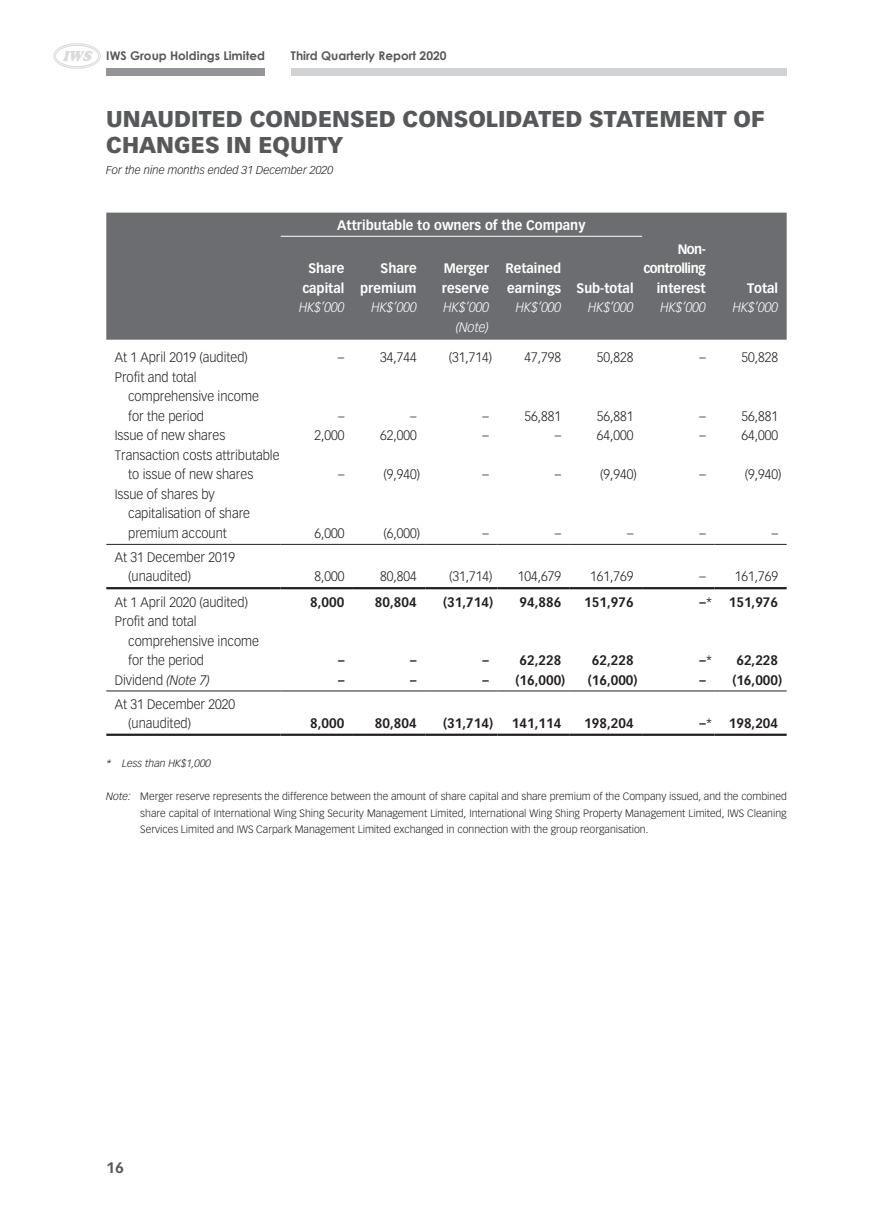
<style>
.page{position:relative;width:893px;height:1212px;background:#fff}
.page>*{position:absolute;margin:0;border:0;box-sizing:border-box;transform-origin:0 0}
.t1{font:900 22.5px/25.5px "Vectora LT Std";color:#57585a}
.t2{font:700 15px "Vectora LT Std";color:#57585a}
.t3{font:300 13.5px/19.5px "Vectora LT Std";color:#231f20;scale:.95 1}
.t4{font:700 13.5px "Vectora LT Std";color:#231f20;scale:.95 1}
.t5{font:700 13.5px "Vectora LT Std";color:#fff;scale:.95 1}
.t6{font:italic 300 13.5px "Vectora LT Std";color:#fff;scale:.95 1}
.t7{font:700 13.5px/19.5px "Vectora LT Std";letter-spacing:-.04em;color:#fff;text-align:right;scale:.95 1}
.t8{font:700 12px "Century Gothic";color:#57585a}
.t9{font:italic 300 11.25px "Vectora LT Std";color:#231f20}
.t10{font:300 10.5px/16.5px "Vectora LT Std";color:#231f20;text-align:justify}
.t11{font:italic 300 10.5px "Vectora LT Std";color:#231f20}
.s1{font-weight:300}
.s2{font-style:italic}
</style>
<div class="page">
<div style="left:106px;top:68px;width:158px;height:7px;background:#939598"></div>
<div style="left:291px;top:68px;width:496px;height:7px;background:#d1d2d4"></div>
<img style="left:53px;top:43px;width:48px;height:26px">
<div style="left:106px;top:213px;width:681px;height:127px;background:#6c6d70"></div>
<hr style="left:281px;top:236px;width:361px;height:1px;background:#fff">
<hr style="left:106px;top:544px;width:175px;height:1px;background:#231f20">
<hr style="left:281px;top:544px;width:72px;height:1px;background:#231f20">
<hr style="left:353px;top:544px;width:72px;height:1px;background:#231f20">
<hr style="left:425px;top:544px;width:72px;height:1px;background:#231f20">
<hr style="left:497px;top:544px;width:73px;height:1px;background:#231f20">
<hr style="left:570px;top:544px;width:72px;height:1px;background:#231f20">
<hr style="left:642px;top:544px;width:72px;height:1px;background:#231f20">
<hr style="left:714px;top:544px;width:73px;height:1px;background:#231f20">
<hr style="left:106px;top:587px;width:175px;height:2px;background:#231f20">
<hr style="left:281px;top:587px;width:72px;height:2px;background:#231f20">
<hr style="left:353px;top:587px;width:72px;height:2px;background:#231f20">
<hr style="left:425px;top:587px;width:72px;height:2px;background:#231f20">
<hr style="left:497px;top:587px;width:73px;height:2px;background:#231f20">
<hr style="left:570px;top:587px;width:72px;height:2px;background:#231f20">
<hr style="left:642px;top:587px;width:72px;height:2px;background:#231f20">
<hr style="left:714px;top:587px;width:73px;height:2px;background:#231f20">
<hr style="left:106px;top:690px;width:175px;height:1px;background:#231f20">
<hr style="left:281px;top:690px;width:72px;height:1px;background:#231f20">
<hr style="left:353px;top:690px;width:72px;height:1px;background:#231f20">
<hr style="left:425px;top:690px;width:72px;height:1px;background:#231f20">
<hr style="left:497px;top:690px;width:73px;height:1px;background:#231f20">
<hr style="left:570px;top:690px;width:72px;height:1px;background:#231f20">
<hr style="left:642px;top:690px;width:72px;height:1px;background:#231f20">
<hr style="left:714px;top:690px;width:73px;height:1px;background:#231f20">
<hr style="left:106px;top:734px;width:175px;height:2px;background:#231f20">
<hr style="left:281px;top:734px;width:72px;height:2px;background:#231f20">
<hr style="left:353px;top:734px;width:72px;height:2px;background:#231f20">
<hr style="left:425px;top:734px;width:72px;height:2px;background:#231f20">
<hr style="left:497px;top:734px;width:73px;height:2px;background:#231f20">
<hr style="left:570px;top:734px;width:72px;height:2px;background:#231f20">
<hr style="left:642px;top:734px;width:72px;height:2px;background:#231f20">
<hr style="left:714px;top:734px;width:73px;height:2px;background:#231f20">
<p class="t8" style="left:106px;top:46px;width:160px">IWS Group Holdings Limited</p>
<p class="t8" style="left:291px;top:46px;width:157px">Third Quarterly Report 2020</p>
<h1 class="t1" style="left:106px;top:106px;width:660px">UNAUDITED CONDENSED CONSOLIDATED STATEMENT OF<br>CHANGES IN EQUITY</h1>
<p class="t9" style="left:106px;top:163px;width:228px">For the nine months ended 31 December 2020</p>
<p class="t5" style="left:337px;top:217px;width:263px">Attributable to owners of the Company</p>
<p class="t5" style="left:308px;top:260px;width:39px">Share</p>
<p class="t5" style="left:381px;top:260px;width:39px">Share</p>
<p class="t5" style="left:444px;top:260px;width:125px">Merger Retained</p>
<p class="t7" style="left:643px;top:239px;width:67px">Non&shy;controlling</p>
<p class="t5" style="left:302px;top:280px;width:122px">capital premium</p>
<p class="t5" style="left:442px;top:280px;width:51px">reserve</p>
<p class="t5" style="left:507px;top:280px;width:135px">earnings Sub-total</p>
<p class="t5" style="left:657px;top:280px;width:53px">interest</p>
<p class="t5" style="left:747px;top:280px;width:34px">Total</p>
<p class="t6" style="left:299px;top:299px;width:49px">HK$’000</p>
<p class="t6" style="left:371px;top:299px;width:49px">HK$’000</p>
<p class="t6" style="left:444px;top:299px;width:49px">HK$’000</p>
<p class="t6" style="left:516px;top:299px;width:49px">HK$’000</p>
<p class="t6" style="left:588px;top:299px;width:49px">HK$’000</p>
<p class="t6" style="left:660px;top:299px;width:49px">HK$’000</p>
<p class="t6" style="left:733px;top:299px;width:49px">HK$’000</p>
<p class="t6" style="left:456px;top:319px;width:37px">(Note)</p>
<p class="t3" style="left:115px;top:348px;width:142px">At 1 April 2019 (audited)</p>
<p class="t3" style="left:338px;top:348px;width:8px">–</p>
<p class="t3" style="left:380px;top:348px;width:40px">34,744</p>
<p class="t3" style="left:449px;top:348px;width:47px">(31,714)</p>
<p class="t3" style="left:525px;top:348px;width:40px">47,798</p>
<p class="t3" style="left:597px;top:348px;width:40px">50,828</p>
<p class="t3" style="left:699px;top:348px;width:8px">–</p>
<p class="t3" style="left:741px;top:348px;width:40px">50,828</p>
<p class="t3" style="left:128px;top:367px;width:139px;text-indent:-13px">Profit and total comprehensive income for the period</p>
<p class="t3" style="left:338px;top:407px;width:8px">–</p>
<p class="t3" style="left:410px;top:407px;width:8px">–</p>
<p class="t3" style="left:483px;top:407px;width:8px">–</p>
<p class="t3" style="left:525px;top:407px;width:40px">56,881</p>
<p class="t3" style="left:597px;top:407px;width:40px">56,881</p>
<p class="t3" style="left:699px;top:407px;width:8px">–</p>
<p class="t3" style="left:741px;top:407px;width:40px">56,881</p>
<p class="t3" style="left:115px;top:426px;width:118px">Issue of new shares</p>
<p class="t3" style="left:314px;top:426px;width:33px">2,000</p>
<p class="t3" style="left:380px;top:426px;width:40px">62,000</p>
<p class="t3" style="left:483px;top:426px;width:8px">–</p>
<p class="t3" style="left:555px;top:426px;width:8px">–</p>
<p class="t3" style="left:597px;top:426px;width:40px">64,000</p>
<p class="t3" style="left:699px;top:426px;width:8px">–</p>
<p class="t3" style="left:741px;top:426px;width:40px">64,000</p>
<p class="t3" style="left:128px;top:445px;width:161px;text-indent:-13px">Transaction costs attributable to issue of new shares</p>
<p class="t3" style="left:338px;top:465px;width:8px">–</p>
<p class="t3" style="left:383px;top:465px;width:40px">(9,940)</p>
<p class="t3" style="left:483px;top:465px;width:8px">–</p>
<p class="t3" style="left:555px;top:465px;width:8px">–</p>
<p class="t3" style="left:600px;top:465px;width:40px">(9,940)</p>
<p class="t3" style="left:699px;top:465px;width:8px">–</p>
<p class="t3" style="left:745px;top:465px;width:40px">(9,940)</p>
<p class="t3" style="left:128px;top:484px;width:130px;text-indent:-13px">Issue of shares by capitalisation of share premium account</p>
<p class="t3" style="left:128px;top:548px;width:114px;text-indent:-13px">At 31 December 2019 (unaudited)</p>
<p class="t3" style="left:314px;top:523px;width:33px">6,000</p>
<p class="t3" style="left:383px;top:523px;width:40px">(6,000)</p>
<p class="t3" style="left:483px;top:523px;width:8px">–</p>
<p class="t3" style="left:555px;top:523px;width:8px">–</p>
<p class="t3" style="left:627px;top:523px;width:8px">–</p>
<p class="t3" style="left:699px;top:523px;width:8px">–</p>
<p class="t3" style="left:772px;top:523px;width:8px">–</p>
<p class="t3" style="left:314px;top:567px;width:33px">8,000</p>
<p class="t3" style="left:380px;top:567px;width:40px">80,804</p>
<p class="t3" style="left:449px;top:567px;width:47px">(31,714)</p>
<p class="t3" style="left:518px;top:567px;width:47px">104,679</p>
<p class="t3" style="left:590px;top:567px;width:47px">161,769</p>
<p class="t3" style="left:699px;top:567px;width:84px">– 161,769</p>
<p class="t3" style="left:115px;top:592px;width:142px">At 1 April 2020 (audited)</p>
<p class="t4" style="left:310px;top:593px;width:37px">8,000</p>
<p class="t4" style="left:375px;top:593px;width:45px">80,804</p>
<p class="t4" style="left:443px;top:593px;width:54px">(31,714)</p>
<p class="t4" style="left:519px;top:593px;width:45px">94,886</p>
<p class="t4" style="left:584px;top:593px;width:53px">151,976</p>
<p class="t4" style="left:699px;top:593px;width:84px">–<span class="s1">*</span> 151,976</p>
<p class="t3" style="left:128px;top:612px;width:139px;text-indent:-13px">Profit and total comprehensive income for the period</p>
<p class="t4" style="left:338px;top:652px;width:8px">–</p>
<p class="t4" style="left:410px;top:652px;width:8px">–</p>
<p class="t4" style="left:483px;top:652px;width:84px">– 62,228</p>
<p class="t4" style="left:592px;top:652px;width:45px">62,228</p>
<p class="t4" style="left:699px;top:652px;width:15px">–<span class="s1">*</span></p>
<p class="t4" style="left:736px;top:652px;width:45px">62,228</p>
<p class="t3" style="left:115px;top:670px;width:102px">Dividend <span class="s2">(Note 7)</span></p>
<p class="t4" style="left:338px;top:671px;width:8px">–</p>
<p class="t4" style="left:410px;top:671px;width:8px">–</p>
<p class="t4" style="left:483px;top:671px;width:89px">– (16,000)</p>
<p class="t4" style="left:588px;top:671px;width:54px">(16,000)</p>
<p class="t4" style="left:699px;top:671px;width:89px">– (16,000)</p>
<p class="t3" style="left:128px;top:694px;width:114px;text-indent:-13px">At 31 December 2020 (unaudited)</p>
<p class="t4" style="left:310px;top:715px;width:37px">8,000</p>
<p class="t4" style="left:375px;top:715px;width:45px">80,804</p>
<p class="t4" style="left:443px;top:715px;width:54px">(31,714)</p>
<p class="t4" style="left:512px;top:715px;width:53px">141,114</p>
<p class="t4" style="left:584px;top:715px;width:53px">198,204</p>
<p class="t4" style="left:699px;top:715px;width:84px">–<span class="s1">*</span> 198,204</p>
<p class="t11" style="left:106px;top:757px;width:106px">* Less than HK$1,000</p>
<p class="t10" style="left:140px;top:788px;width:648px;text-indent:-34px"><span class="s2">Note:</span> Merger reserve represents the difference between the amount of share capital and share premium of the Company issued, and the combined share capital of International Wing Shing Security Management Limited, International Wing Shing Property Management Limited, IWS Cleaning Services Limited and IWS Carpark Management Limited exchanged in connection with the group reorganisation.</p>
<p class="t2" style="left:106px;top:1158px;width:19px">16</p>
</div>
